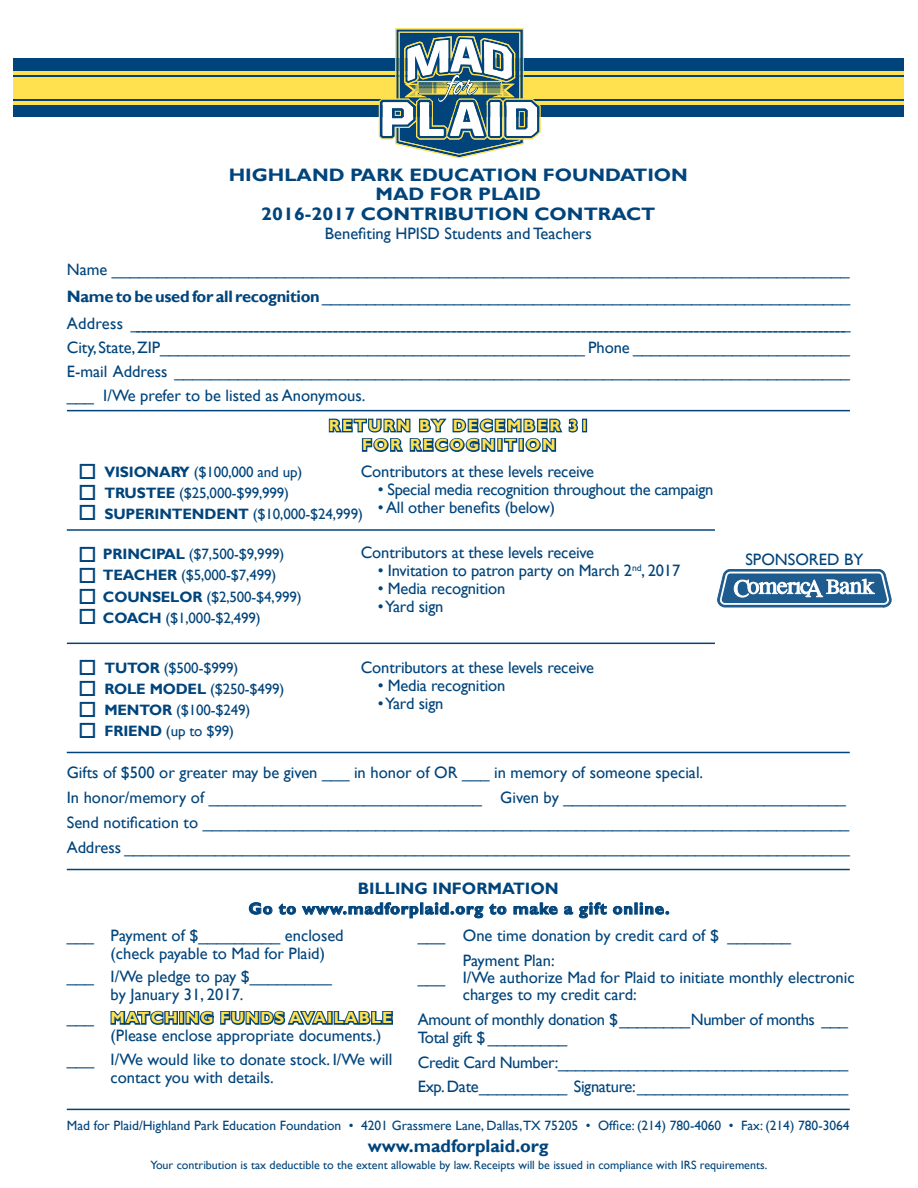
<style>
.page{position:relative;width:918px;height:1188px;background:#fff}
.page>*{position:absolute;margin:0;border:0;box-sizing:border-box;transform-origin:0 0}
.t1{font:700 18px/19.5px "Gill Sans";color:#00447b;text-align:center;scale:1.1 1}
.t2{font:700 18px "Gill Sans";color:#00447b}
.t3{font:16.5px/24.9px "Gill Sans";color:#00447b}
.t4{font:16.5px/17.4px "Gill Sans";letter-spacing:-.02em;color:#00447b}
.t5{font:700 16.5px/19.8px "Gill Sans";letter-spacing:.05em;color:#00447b;text-align:center}
.t6{font:700 16.2px/19.5px "Gill Sans";letter-spacing:.13em;color:#ffe04e;text-align:center}
.t7{font:700 16.2px "Gill Sans";letter-spacing:.07em;color:#ffe04e}
.t8{font:15px "Gill Sans";letter-spacing:-.01em;color:#00447b}
.t9{font:13.5px "Gill Sans";color:#00447b}
.t10{font:12px "Gill Sans";color:#00447b}
.s1{font-weight:700}
.s2{font-weight:400;font-size:16.5px;color:#00447b}
</style>
<div class="page">
<div style="left:14px;top:58px;width:890px;height:59px;background:#00447b"></div>
<div style="left:14px;top:77px;width:890px;height:22px;background:#ffe04e"></div>
<hr style="left:14px;top:71px;width:890px;height:3px;background:#ffe04e">
<hr style="left:14px;top:102px;width:890px;height:3px;background:#ffe04e">
<svg style="left:379px;top:28px;width:162px;height:130px"></svg>
<svg style="left:110px;top:1010px;width:283px;height:15px"></svg>
<svg style="left:249px;top:902px;width:258px;height:17px"></svg>
<svg style="left:513px;top:902px;width:45px;height:13px"></svg>
<svg style="left:564px;top:906px;width:9px;height:9px"></svg>
<svg style="left:579px;top:902px;width:28px;height:17px"></svg>
<svg style="left:613px;top:906px;width:20px;height:9px"></svg>
<div style="left:634px;top:903px;width:4px;height:12px;border:1px solid #00447b"></div>
<svg style="left:639px;top:902px;width:31px;height:13px"></svg>
<div style="left:582px;top:419px;width:5px;height:13px;border:3px solid #00447b"></div>
<svg style="left:328px;top:418px;width:250px;height:34px"></svg>
<hr style="left:67px;top:410px;width:783px;height:1px;background:#00447b">
<hr style="left:67px;top:869px;width:783px;height:1px;background:#00447b">
<hr style="left:67px;top:1109px;width:783px;height:1px;background:#00447b">
<hr style="left:67px;top:752px;width:783px;height:1px;background:#00447b">
<hr style="left:67px;top:529px;width:648px;height:2px;background:#00447b">
<hr style="left:67px;top:643px;width:648px;height:1px;background:#00447b">
<svg style="left:717px;top:569px;width:174px;height:38px"></svg>
<p class="t1" style="left:229px;top:165px;width:419px">HIGHLAND PARK EDUCATION FOUNDATION<br>MAD FOR PLAID<br>2016-2017 CONTRIBUTION CONTRACT</p>
<p class="t3" style="left:67px;top:216px;width:784px;line-height:36px;text-align:center">Benefiting HPISD Students and Teachers<br>Name _________________________________________________________________________________</p>
<p class="t3" style="left:67px;top:283px;width:785px;line-height:27px"><span class="s1">Name to be used for all recognition</span> ____________________________________________________________<br>A d d r e s s _______________________________________________________________________________________________________________________________</p>
<p class="t3" style="left:67px;top:336px;width:785px;line-height:24px;text-align:justify">City, State, ZIP_______________________________________________ Phone ________________________ E-mail Address __________________________________________________________________________ ___ I/We prefer to be listed as Anonymous.</p>
<p class="t6" style="left:329px;top:416px;width:262px">RETURN BY DECEMBER 31<br>FOR RECOGNITION</p>
<p class="t8" style="left:78px;top:463px;width:226px">□ <span class="s1">VISIONARY</span> ($100,000 and up)</p>
<p class="t8" style="left:78px;top:484px;width:212px">□ <span class="s1">TRUSTEE</span> ($25,000-$99,999)</p>
<p class="t8" style="left:78px;top:505px;width:286px">□ <span class="s1">SUPERINTENDENT</span> ($10,000-$24,999)</p>
<p class="t3" style="left:361px;top:541px;width:235px">Contributors at these levels receive</p>
<p class="t3" style="left:378px;top:559px;width:304px">• Invitation to patron party on March 2<sup>nd</sup>, 2017</p>
<p class="t3" style="left:378px;top:577px;width:129px">• Media recognition</p>
<p class="t3" style="left:378px;top:595px;width:67px">• Yard sign</p>
<p class="t3" style="left:361px;top:459px;width:235px">Contributors at these levels receive</p>
<p class="t4" style="left:378px;top:481px;width:337px">• Special media recognition throughout the campaign</p>
<p class="t3" style="left:378px;top:495px;width:179px">• All other benefits (below)</p>
<p class="t8" style="left:78px;top:545px;width:208px">□ <span class="s1">PRINCIPAL</span> ($7,500-$9,999)</p>
<p class="t8" style="left:78px;top:566px;width:200px">□ <span class="s1">TEACHER</span> ($5,000-$7,499)</p>
<p class="t8" style="left:78px;top:588px;width:225px">□ <span class="s1">COUNSELOR</span> ($2,500-$4,999)</p>
<p class="t8" style="left:78px;top:609px;width:184px">□ <span class="s1">COACH</span> ($1,000-$2,499)</p>
<p class="t3" style="left:745px;top:547px;width:120px">SPONSORED BY</p>
<p class="t8" style="left:78px;top:660px;width:162px">□ <span class="s1">TUTOR</span> ($500-$999)</p>
<p class="t8" style="left:78px;top:681px;width:208px">□ <span class="s1">ROLE MODEL</span> ($250-$499)</p>
<p class="t8" style="left:78px;top:701px;width:174px">□ <span class="s1">MENTOR</span> ($100-$249)</p>
<p class="t8" style="left:78px;top:722px;width:157px">□ <span class="s1">FRIEND</span> (up to $99)</p>
<p class="t3" style="left:67px;top:760px;width:785px">Gifts of $500 or greater may be given ___ in honor of OR ___ in memory of someone special.<br>In honor/memory of ______________________________ Given by _______________________________ Send notification to _______________________________________________________________________ Address ________________________________________________________________________________</p>
<p class="t3" style="left:361px;top:656px;width:235px">Contributors at these levels receive</p>
<p class="t3" style="left:378px;top:674px;width:129px">• Media recognition</p>
<p class="t3" style="left:378px;top:692px;width:67px">• Yard sign</p>
<p class="t5" style="left:249px;top:879px;width:423px">BILLING INFORMATION<br>Go to www.madforplaid.org to make a gift online.</p>
<p class="t3" style="left:111px;top:926px;width:235px;line-height:18px;text-indent:-44px">___ Payment of $_________ enclosed (check payable to Mad for Plaid)</p>
<p class="t3" style="left:111px;top:968px;width:223px;line-height:18px;text-indent:-44px">___ I/We pledge to pay $_________ by January 31, 2017.</p>
<p class="t7" style="left:67px;top:1008px;width:327px"><span class="s2">___</span> MATCHING FUNDS AVAILABLE</p>
<p class="t3" style="left:67px;top:1024px;width:327px;line-height:23.4px;text-indent:44px">(Please enclose appropriate documents.) ___ I/We would like to donate stock. I/We will</p>
<p class="t3" style="left:111px;top:1065px;width:165px">contact you with details.</p>
<p class="t3" style="left:463px;top:923px;width:330px;text-indent:-45px">___ One time donation by credit card of $ _______<br>Payment Plan:</p>
<p class="t3" style="left:463px;top:969px;width:393px;line-height:17.4px;text-indent:-45px">___ I/We authorize Mad for Plaid to initiate monthly electronic charges to my credit card:</p>
<p class="t4" style="left:418px;top:1011px;width:432px">Amount of monthly donation $________Number of months ___<br>Total gift $ _________</p>
<p class="t4" style="left:418px;top:1050px;width:432px;line-height:24.9px">Credit Card Number:_________________________________<br>Exp. Date__________ Signature:________________________</p>
<p class="t9" style="left:67px;top:1118px;width:784px">Mad for Plaid/Highland Park Education Foundation • 4201 Grassmere Lane, Dallas,TX 75205 • Office: (214) 780-4060 • Fax: (214) 780-3064</p>
<p class="t2" style="left:368px;top:1135px;width:182px">www.madforplaid.org</p>
<p class="t10" style="left:150px;top:1157px;width:618px">Your contribution is tax deductible to the extent allowable by law. Receipts will be issued in compliance with IRS requirements.</p>
</div>
